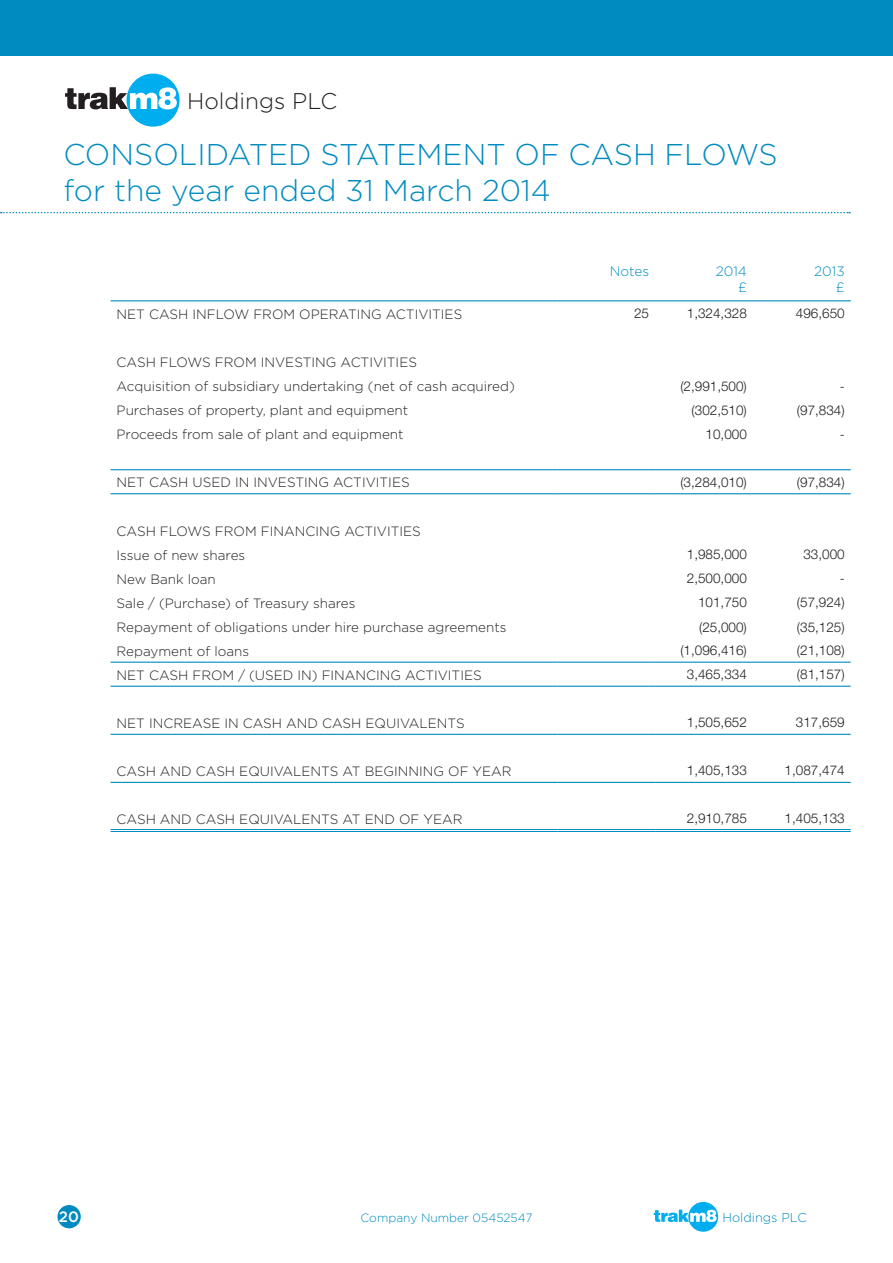
<style>
.page{position:relative;width:893px;height:1263px;background:#fff}
.page>*{position:absolute;margin:0;border:0;box-sizing:border-box;transform-origin:0 0}
.t1{font:300 30px/36px "Gotham";color:#008bc0}
.t2{font:300 22.65px "Gotham";color:#231f20}
.t3{font:500 15px "Gotham";color:#fff}
.t4{font:300 13.65px/16.4px "Gotham";color:#008bc0;text-align:right}
.t5{font:300 13.5px/24px "Gotham";color:#231f20}
.t6{font:300 13.5px "Helvetica Neue";color:#231f20}
.t7{font:300 12.75px "Gotham";color:#008bc0}
.t8{font:300 12px "Gotham";color:#008bc0}
</style>
<div class="page">
<div style="left:57px;top:1205px;width:24px;height:23px;background:#008bc0;border-radius:50%"></div>
<svg style="left:654px;top:1202px;width:64px;height:30px"></svg>
<div style="left:0;top:0;width:893px;height:56px;background:#008bc0"></div>
<svg style="left:65px;top:74px;width:115px;height:53px"></svg>
<hr style="left:111px;top:469px;width:446px;height:1px;background:#008bc0">
<hr style="left:557px;top:469px;width:98px;height:1px;background:#008bc0">
<hr style="left:655px;top:469px;width:98px;height:1px;background:#008bc0">
<hr style="left:753px;top:469px;width:98px;height:1px;background:#008bc0">
<hr style="left:111px;top:493px;width:446px;height:1px;background:#008bc0">
<hr style="left:557px;top:493px;width:98px;height:1px;background:#008bc0">
<hr style="left:655px;top:493px;width:98px;height:1px;background:#008bc0">
<hr style="left:753px;top:493px;width:98px;height:1px;background:#008bc0">
<hr style="left:111px;top:662px;width:446px;height:1px;background:#008bc0">
<hr style="left:557px;top:662px;width:98px;height:1px;background:#008bc0">
<hr style="left:655px;top:662px;width:98px;height:1px;background:#008bc0">
<hr style="left:753px;top:662px;width:98px;height:1px;background:#008bc0">
<hr style="left:111px;top:686px;width:446px;height:1px;background:#008bc0">
<hr style="left:557px;top:686px;width:98px;height:1px;background:#008bc0">
<hr style="left:655px;top:686px;width:98px;height:1px;background:#008bc0">
<hr style="left:753px;top:686px;width:98px;height:1px;background:#008bc0">
<hr style="left:111px;top:734px;width:446px;height:1px;background:#008bc0">
<hr style="left:557px;top:734px;width:98px;height:1px;background:#008bc0">
<hr style="left:655px;top:734px;width:98px;height:1px;background:#008bc0">
<hr style="left:753px;top:734px;width:98px;height:1px;background:#008bc0">
<hr style="left:111px;top:782px;width:446px;height:1px;background:#008bc0">
<hr style="left:557px;top:782px;width:98px;height:1px;background:#008bc0">
<hr style="left:655px;top:782px;width:98px;height:1px;background:#008bc0">
<hr style="left:753px;top:782px;width:98px;height:1px;background:#008bc0">
<hr style="left:111px;top:829px;width:446px;height:1px;background:#008bc0">
<hr style="left:111px;top:831px;width:446px;height:1px;background:#008bc0">
<hr style="left:557px;top:829px;width:98px;height:1px;background:#008bc0">
<hr style="left:557px;top:831px;width:98px;height:1px;background:#008bc0">
<hr style="left:655px;top:829px;width:98px;height:1px;background:#008bc0">
<hr style="left:655px;top:831px;width:98px;height:1px;background:#008bc0">
<hr style="left:753px;top:829px;width:98px;height:1px;background:#008bc0">
<hr style="left:753px;top:831px;width:98px;height:1px;background:#008bc0">
<hr style="left:111px;top:300px;width:446px;height:1px;background:#008bc0">
<hr style="left:557px;top:300px;width:98px;height:1px;background:#008bc0">
<hr style="left:655px;top:300px;width:98px;height:1px;background:#008bc0">
<hr style="left:753px;top:300px;width:98px;height:1px;background:#008bc0">
<svg style="left:1px;top:212px;width:849px;height:1px"></svg>
<h2 class="t2" style="left:187px;top:89px;width:152px">Holdings PLC</h2>
<h1 class="t1" style="left:63px;top:136px;width:716px">CONSOLIDATED STATEMENT OF CASH FLOWS for the year ended 31 March 2014</h1>
<p class="t4" style="left:610px;top:263px;width:41px">Notes</p>
<p class="t4" style="left:716px;top:263px;width:33px">2014 £</p>
<p class="t4" style="left:814px;top:263px;width:32px">2013 £</p>
<p class="t5" style="left:117px;top:302px;width:347px">NET CASH INFLOW FROM OPERATING ACTIVITIES</p>
<p class="t6" style="left:634px;top:305px;width:17px">25</p>
<p class="t6" style="left:687px;top:305px;width:62px">1,324,328</p>
<p class="t6" style="left:796px;top:305px;width:50px">496,650</p>
<p class="t5" style="left:117px;top:350px;width:400px">CASH FLOWS FROM INVESTING ACTIVITIES<br>Acquisition of subsidiary undertaking (net of cash acquired)</p>
<p class="t6" style="left:680px;top:377px;width:68px">(2,991,500)</p>
<p class="t6" style="left:840px;top:377px;width:6px">-</p>
<p class="t5" style="left:117px;top:398px;width:293px">Purchases of property, plant and equipment</p>
<p class="t6" style="left:692px;top:402px;width:57px">(302,510)</p>
<p class="t6" style="left:797px;top:402px;width:49px">(97,834)</p>
<p class="t5" style="left:117px;top:422px;width:288px">Proceeds from sale of plant and equipment</p>
<p class="t6" style="left:706px;top:426px;width:43px">10,000</p>
<p class="t6" style="left:840px;top:426px;width:6px">-</p>
<p class="t5" style="left:117px;top:470px;width:295px">NET CASH USED IN INVESTING ACTIVITIES</p>
<p class="t6" style="left:680px;top:474px;width:68px">(3,284,010)</p>
<p class="t6" style="left:797px;top:474px;width:49px">(97,834)</p>
<p class="t5" style="left:117px;top:518px;width:306px">CASH FLOWS FROM FINANCING ACTIVITIES<br>Issue of new shares</p>
<p class="t6" style="left:687px;top:546px;width:62px">1,985,000</p>
<p class="t6" style="left:803px;top:546px;width:43px">33,000</p>
<p class="t5" style="left:117px;top:567px;width:101px">New Bank loan</p>
<p class="t6" style="left:687px;top:570px;width:62px">2,500,000</p>
<p class="t6" style="left:840px;top:570px;width:6px">-</p>
<p class="t5" style="left:117px;top:591px;width:240px">Sale / (Purchase) of Treasury shares</p>
<p class="t6" style="left:698px;top:594px;width:50px">101,750</p>
<p class="t6" style="left:797px;top:594px;width:49px">(57,924)</p>
<p class="t5" style="left:117px;top:615px;width:391px">Repayment of obligations under hire purchase agreements</p>
<p class="t6" style="left:699px;top:619px;width:49px">(25,000)</p>
<p class="t6" style="left:797px;top:619px;width:49px">(35,125)</p>
<p class="t5" style="left:117px;top:639px;width:134px">Repayment of loans</p>
<p class="t6" style="left:680px;top:642px;width:68px">(1,096,416)</p>
<p class="t6" style="left:797px;top:642px;width:49px">(21,108)</p>
<p class="t5" style="left:117px;top:663px;width:367px">NET CASH FROM / (USED IN) FINANCING ACTIVITIES</p>
<p class="t6" style="left:687px;top:666px;width:62px">3,465,334</p>
<p class="t6" style="left:797px;top:666px;width:49px">(81,157)</p>
<p class="t5" style="left:117px;top:711px;width:350px">NET INCREASE IN CASH AND CASH EQUIVALENTS</p>
<p class="t6" style="left:687px;top:714px;width:62px">1,505,652</p>
<p class="t6" style="left:796px;top:714px;width:50px">317,659</p>
<p class="t5" style="left:117px;top:759px;width:397px">CASH AND CASH EQUIVALENTS AT BEGINNING OF YEAR</p>
<p class="t6" style="left:687px;top:762px;width:62px">1,405,133</p>
<p class="t6" style="left:785px;top:762px;width:62px">1,087,474</p>
<p class="t5" style="left:117px;top:807px;width:347px">CASH AND CASH EQUIVALENTS AT END OF YEAR</p>
<p class="t6" style="left:687px;top:810px;width:62px">2,910,785</p>
<p class="t6" style="left:785px;top:810px;width:62px">1,405,133</p>
<p class="t3" style="left:59px;top:1208px;width:22px">20</p>
<p class="t8" style="left:361px;top:1211px;width:173px">Company Number 05452547</p>
<p class="t7" style="left:722px;top:1210px;width:86px">Holdings PLC</p>
</div>
